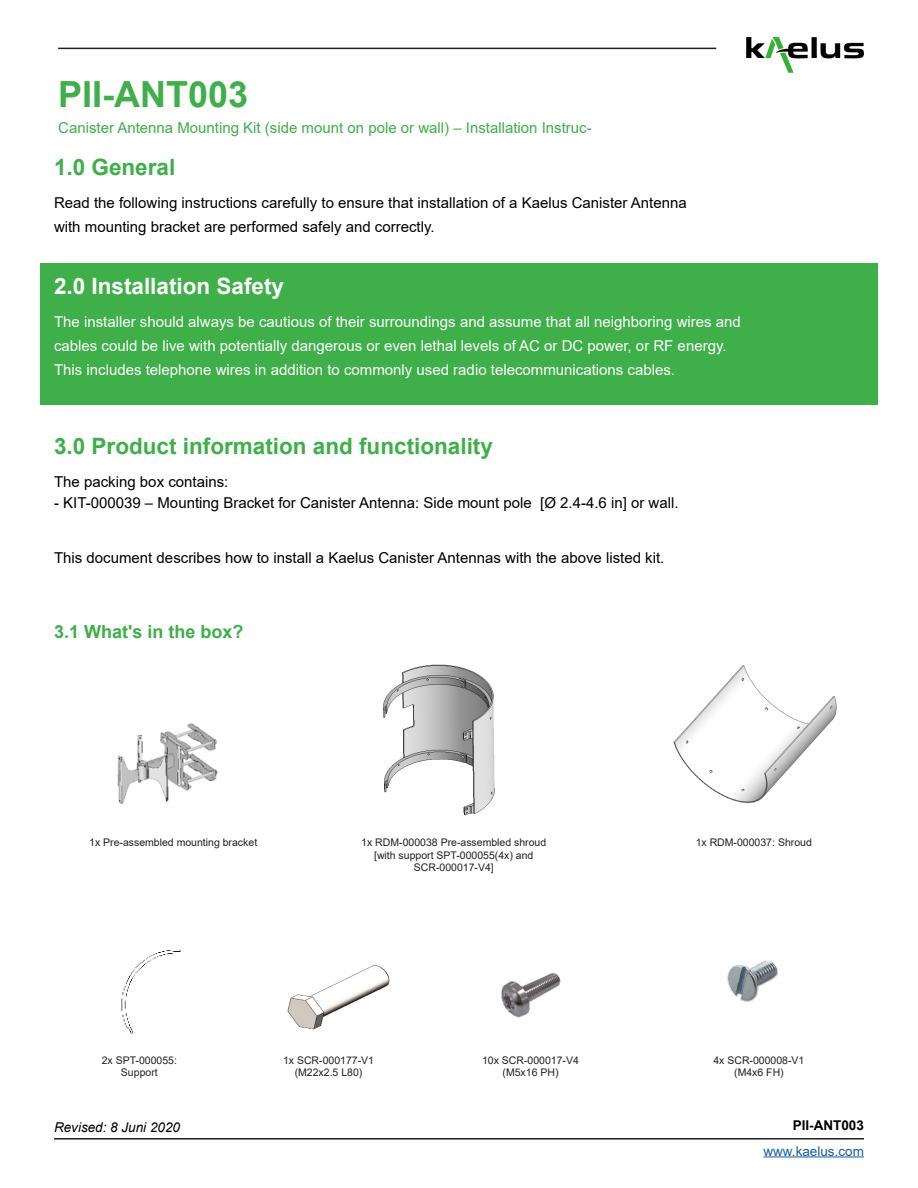
<style>
.page{position:relative;width:918px;height:1188px;background:#fff}
.page>*{position:absolute;margin:0;border:0;box-sizing:border-box;transform-origin:0 0}
.t1{font:700 36px "Arial";color:#3eaf49}
.t2{font:700 22.5px "Arial";color:#3eaf49}
.t3{font:700 22.5px "Arial";color:#fff}
.t4{font:700 18px "Arial";color:#3eaf49}
.t5{font:15px/24px "Arial";color:#000}
.t6{font:15px/24px "Arial";color:#fff}
.t7{font:15px "Arial";color:#3eaf49}
.t8{font:italic 13.5px "Arial";color:#000}
.t9{font:13.5px "Arial";color:#175d9e}
.t10{font:700 13.5px "Arial";color:#000}
.t11{font:10.5px/12.6px "Arial";color:#231f20;text-align:center}
</style>
<div class="page">
<hr style="left:763px;top:1156px;width:101px;height:1px;background:#175d9e">
<hr style="left:58px;top:48px;width:658px;height:1px;background:#231f20">
<img style="left:746px;top:37px;width:118px;height:36px">
<hr style="left:54px;top:1138px;width:810px;height:2px;background:#231f20">
<div style="left:40px;top:264px;width:838px;height:141px;background:#3eaf49"></div>
<img style="left:121px;top:950px;width:60px;height:84px">
<img style="left:727px;top:960px;width:51px;height:42px">
<img style="left:501px;top:973px;width:59px;height:44px">
<img style="left:287px;top:965px;width:103px;height:65px">
<img style="left:117px;top:723px;width:101px;height:81px">
<img style="left:383px;top:664px;width:112px;height:152px">
<img style="left:673px;top:665px;width:164px;height:138px">
<h1 class="t1" style="left:58px;top:69px;width:192px">PII-ANT003</h1>
<p class="t7" style="left:58px;top:117px;width:535px">Canister Antenna Mounting Kit (side mount on pole or wall) – Installation Instruc-</p>
<p class="t2" style="left:54px;top:151px;width:123px">1.0 General</p>
<p class="t5" style="left:54px;top:190px;width:634px">Read the following instructions carefully to ensure that installation of a Kaelus Canister Antenna with mounting bracket are performed safely and correctly.</p>
<p class="t3" style="left:54px;top:270px;width:232px">2.0 Installation Safety</p>
<p class="t6" style="left:54px;top:309px;width:688px">The installer should always be cautious of their surroundings and assume that all neighboring wires and cables could be live with potentially dangerous or even lethal levels of AC or DC power, or RF energy.<br>This includes telephone wires in addition to commonly used radio telecommunications cables.</p>
<p class="t2" style="left:54px;top:430px;width:440px">3.0 Product information and functionality</p>
<p class="t5" style="left:54px;top:469px;width:176px">The packing box contains:</p>
<p class="t5" style="left:54px;top:491px;width:626px">- KIT-000039 – Mounting Bracket for Canister Antenna: Side mount pole [Ø 2.4-4.6 in] or wall.</p>
<p class="t5" style="left:54px;top:545px;width:612px">This document describes how to install a Kaelus Canister Antennas with the above listed kit.</p>
<p class="t4" style="left:54px;top:619px;width:191px">3.1 What's in the box?</p>
<p class="t11" style="left:89px;top:836px;width:170px">1x Pre-assembled mounting bracket</p>
<p class="t11" style="left:361px;top:836px;width:186px">1x RDM-000038 Pre-assembled shroud</p>
<p class="t11" style="left:374px;top:849px;width:161px">[with support SPT-000055(4x) and</p>
<p class="t11" style="left:414px;top:861px;width:81px">SCR-000017-V4]</p>
<p class="t11" style="left:696px;top:836px;width:118px">1x RDM-000037: Shroud</p>
<p class="t11" style="left:102px;top:1054px;width:77px">2x SPT-000055:<br>Support</p>
<p class="t11" style="left:283px;top:1054px;width:93px">1x SCR-000177-V1</p>
<p class="t11" style="left:295px;top:1066px;width:69px">(M22x2.5 L80)</p>
<p class="t11" style="left:482px;top:1054px;width:98px">10x SCR-000017-V4 (M5x16 PH)</p>
<p class="t11" style="left:713px;top:1054px;width:93px">4x SCR-000008-V1 (M4x6 FH)</p>
<p class="t8" style="left:54px;top:1118px;width:128px">Revised: 8 Juni 2020</p>
<p class="t10" style="left:793px;top:1116px;width:73px">PII-ANT003</p>
<p class="t9" style="left:763px;top:1141px;width:102px">www.kaelus.com</p>
</div>
